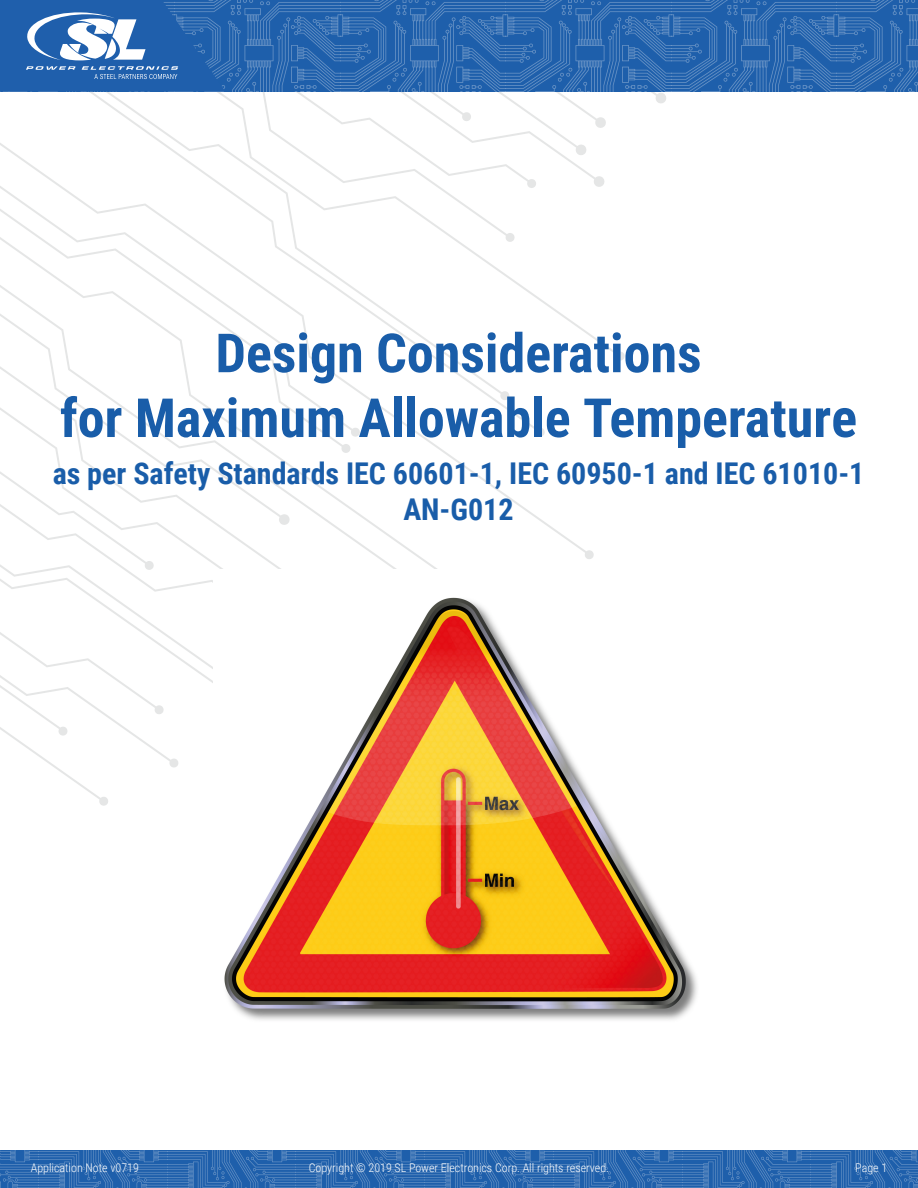
<style>
.page{position:relative;width:918px;height:1188px;background:#fff}
.page>*{position:absolute;margin:0;border:0;box-sizing:border-box;transform-origin:0 0}
.t1{font:700 54px/64.8px "Roboto Condensed";color:#195da9;text-align:center}
.t2{font:700 30px/36px "Roboto Condensed";color:#195da9;text-align:center}
.t3{font:300 12px "Roboto Condensed";color:#fff}
</style>
<div class="page">
<svg style="left:0;top:189px;width:499px;height:380px"></svg>
<svg style="left:154px;top:395px;width:161px;height:288px"></svg>
<svg style="left:154px;top:446px;width:25px;height:322px"></svg>
<svg style="left:0;top:308px;width:154px;height:498px"></svg>
<img style="left:667px;top:0;width:251px;height:91px">
<svg style="left:0;top:0;width:667px;height:189px"></svg>
<img style="left:0;top:1150px;width:918px;height:38px">
<img style="left:213px;top:569px;width:484px;height:451px">
<h1 class="t1" style="left:60px;top:319px;width:799px">Design Considerations<br>for Maximum Allowable Temperature</h1>
<h2 class="t2" style="left:53px;top:454px;width:813px">as per Safety Standards IEC 60601-1, IEC 60950-1 and IEC 61010-1<br>AN-G012</h2>
<p class="t3" style="left:31px;top:1159px;width:110px">Application Note v0719</p>
<p class="t3" style="left:309px;top:1159px;width:302px">Copyright © 2019 SL Power Electronics Corp. All rights reserved.</p>
<p class="t3" style="left:855px;top:1159px;width:33px">Page 1</p>
</div>
